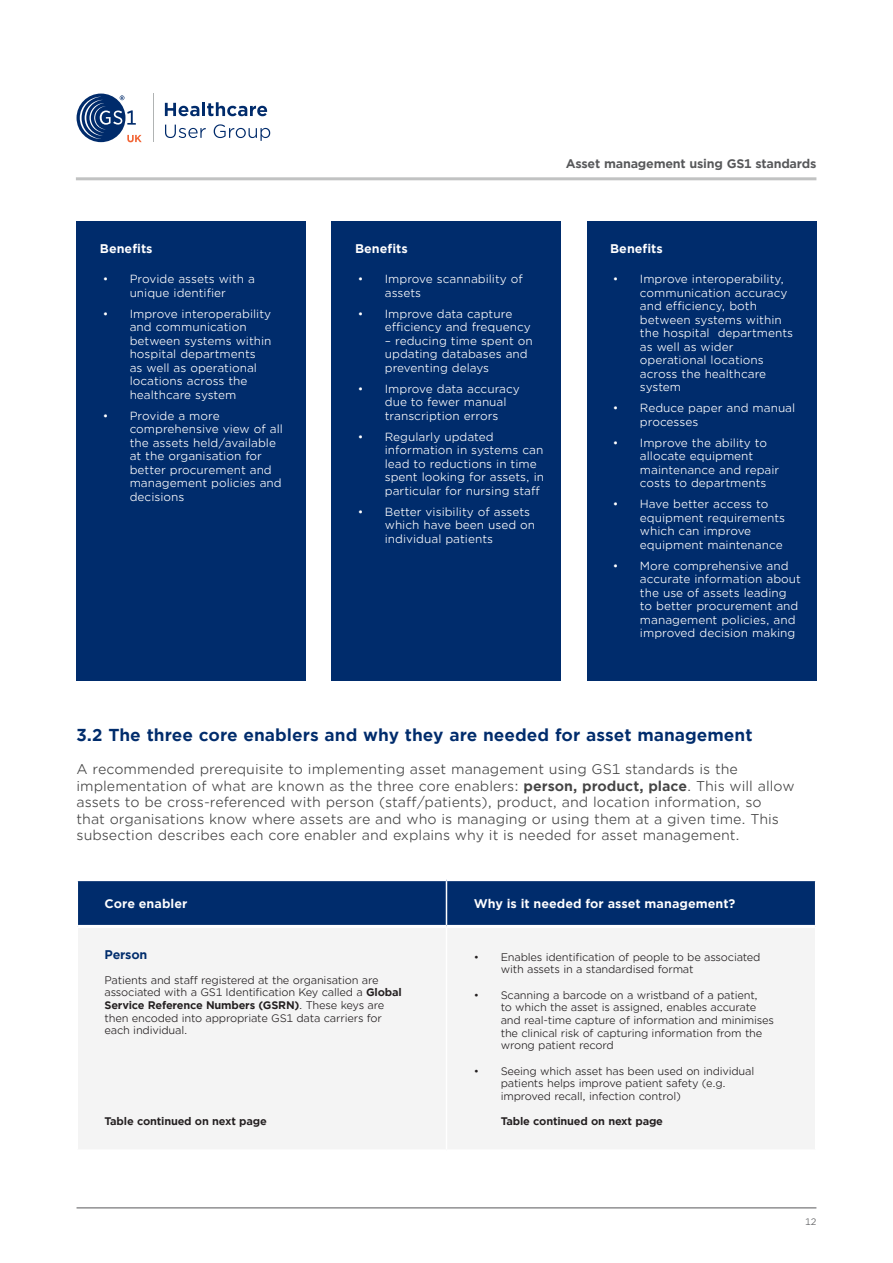
<style>
.page{position:relative;width:893px;height:1263px;background:#fff}
.page>*{position:absolute;margin:0;border:0;box-sizing:border-box;transform-origin:0 0}
.t1{font:700 16.5px "Gotham Office";color:#002c6c}
.t2{font:13.5px/16.5px "Gotham Office";color:#454545}
.Checklist{font:700 12px "Gotham Office";color:#fff}
.t3{font:700 12px "Gotham Office";letter-spacing:-.02em;color:#57585a}
.Checklist-2{font:700 12px "Gotham Office";letter-spacing:-.02em;color:#002c6c}
.t4{font:11.25px/13.5px "Gotham Office";color:#fff}
.Checklist-3{font:10.5px/12.6px "Gotham Office";letter-spacing:-.02em;color:#231f20}
.Checklist-4{font:700 10.5px "Gotham Office";letter-spacing:-.02em;color:#231f20}
.t5{font:9px "Gotham Office";color:#57585a}
.s1{font-weight:700}
</style>
<div class="page">
<svg style="left:77px;top:94px;width:48px;height:48px"></svg>
<svg style="left:80px;top:95px;width:62px;height:47px"></svg>
<hr style="left:153px;top:94px;width:1px;height:48px;background:#b0b3b3">
<svg style="left:165px;top:103px;width:34px;height:13px"></svg>
<hr style="left:202px;top:102px;width:3px;height:14px;background:#002b6b">
<svg style="left:207px;top:102px;width:60px;height:14px"></svg>
<svg style="left:165px;top:125px;width:41px;height:13px"></svg>
<svg style="left:214px;top:124px;width:56px;height:17px"></svg>
<hr style="left:76px;top:177px;width:740px;height:3px;background:#c1c2c2">
<hr style="left:77px;top:1207px;width:739px;height:1px;background:#57585a">
<div style="left:77px;top:221px;width:229px;height:459px;background:#002c6c"></div>
<div style="left:332px;top:221px;width:229px;height:459px;background:#002c6c"></div>
<div style="left:587px;top:221px;width:229px;height:459px;background:#002c6c"></div>
<div style="left:78px;top:881px;width:737px;height:44px;background:#002c6c"></div>
<div style="left:78px;top:928px;width:737px;height:221px;background:#f4f4f4"></div>
<hr style="left:446px;top:881px;width:1px;height:44px;background:#fff">
<hr style="left:446px;top:928px;width:1px;height:221px;background:#fff">
<p class="Checklist" style="left:100px;top:240px;width:54px">Benefits</p>
<p class="t4" style="left:103px;top:272px;width:154px;text-align:center">• Provide assets with a unique identifier</p>
<p class="t4" style="left:130px;top:306px;width:143px;text-indent:-27px">• Improve interoperability and communication between systems within hospital departments<br>as well as operational locations across the healthcare system</p>
<p class="t4" style="left:130px;top:408px;width:155px;text-indent:-27px">• Provide a more comprehensive view of all the assets held/available at the organisation for better procurement and management policies and decisions</p>
<p class="t3" style="left:566px;top:156px;width:252px">Asset management using GS1 standards</p>
<p class="Checklist" style="left:355px;top:240px;width:54px">Benefits</p>
<p class="t4" style="left:385px;top:272px;width:140px;text-indent:-27px">• Improve scannability of assets</p>
<p class="t4" style="left:385px;top:306px;width:147px;text-indent:-27px">• Improve data capture efficiency and frequency</p>
<p class="t4" style="left:385px;top:333px;width:150px">– reducing time spent on updating databases and preventing delays</p>
<p class="t4" style="left:385px;top:381px;width:136px;text-indent:-27px">• Improve data accuracy due to fewer manual transcription errors</p>
<p class="t4" style="left:385px;top:429px;width:161px;text-indent:-27px">• Regularly updated information in systems can lead to reductions in time spent looking for assets, in particular for nursing staff</p>
<p class="t4" style="left:385px;top:504px;width:152px;text-indent:-27px">• Better visibility of assets which have been used on individual patients</p>
<p class="Checklist" style="left:610px;top:240px;width:54px">Benefits</p>
<p class="t4" style="left:640px;top:272px;width:155px;text-indent:-27px">• Improve interoperability, communication accuracy and efficiency, both between systems within the hospital departments as well as wider operational locations across the healthcare system</p>
<p class="t4" style="left:640px;top:401px;width:157px;text-indent:-27px">• Reduce paper and manual processes</p>
<p class="t4" style="left:640px;top:435px;width:141px;text-indent:-27px">• Improve the ability to allocate equipment maintenance and repair costs to departments</p>
<p class="t4" style="left:640px;top:497px;width:147px;text-indent:-27px">• Have better access to equipment requirements which can improve equipment maintenance</p>
<p class="t4" style="left:640px;top:558px;width:163px;text-indent:-27px">• More comprehensive and accurate information about the use of assets leading to better procurement and management policies, and improved decision making</p>
<p class="t1" style="left:77px;top:724px;width:678px">3.2 The three core enablers and why they are needed for asset management</p>
<p class="t2" style="left:77px;top:761px;width:719px">A recommended prerequisite to implementing asset management using GS1 standards is the implementation of what are known as the three core enablers: <span class="s1">person, product, place</span>. This will allow assets to be cross-referenced with person (staff/patients), product, and location information, so<br>that organisations know where assets are and who is managing or using them at a given time. This subsection describes each core enabler and explains why it is needed for asset management.</p>
<p class="Checklist" style="left:105px;top:895px;width:84px">Core enabler</p>
<p class="Checklist" style="left:474px;top:895px;width:263px">Why is it needed for asset management?</p>
<p class="Checklist-2" style="left:105px;top:946px;width:44px">Person</p>
<p class="Checklist-3" style="left:105px;top:973px;width:299px">Patients and staff registered at the organisation are associated with a GS1 Identification Key called a <span class="s1">Global Service Reference Numbers (GSRN)</span>. These keys are then encoded into appropriate GS1 data carriers for each individual.</p>
<p class="Checklist-3" style="left:501px;top:950px;width:261px;text-indent:-27px">• Enables identification of people to be associated with assets in a standardised format</p>
<p class="Checklist-3" style="left:501px;top:988px;width:275px;text-indent:-27px">• Scanning a barcode on a wristband of a patient,<br>to which the asset is assigned, enables accurate and real-time capture of information and minimises the clinical risk of capturing information from the wrong patient record</p>
<p class="Checklist-3" style="left:501px;top:1064px;width:255px;text-indent:-27px">• Seeing which asset has been used on individual patients helps improve patient safety (e.g. improved recall, infection control)</p>
<p class="Checklist-4" style="left:501px;top:1114px;width:164px">Table continued on next page</p>
<p class="Checklist-4" style="left:105px;top:1114px;width:164px">Table continued on next page</p>
<p class="t5" style="left:805px;top:1215px;width:13px">12</p>
</div>
